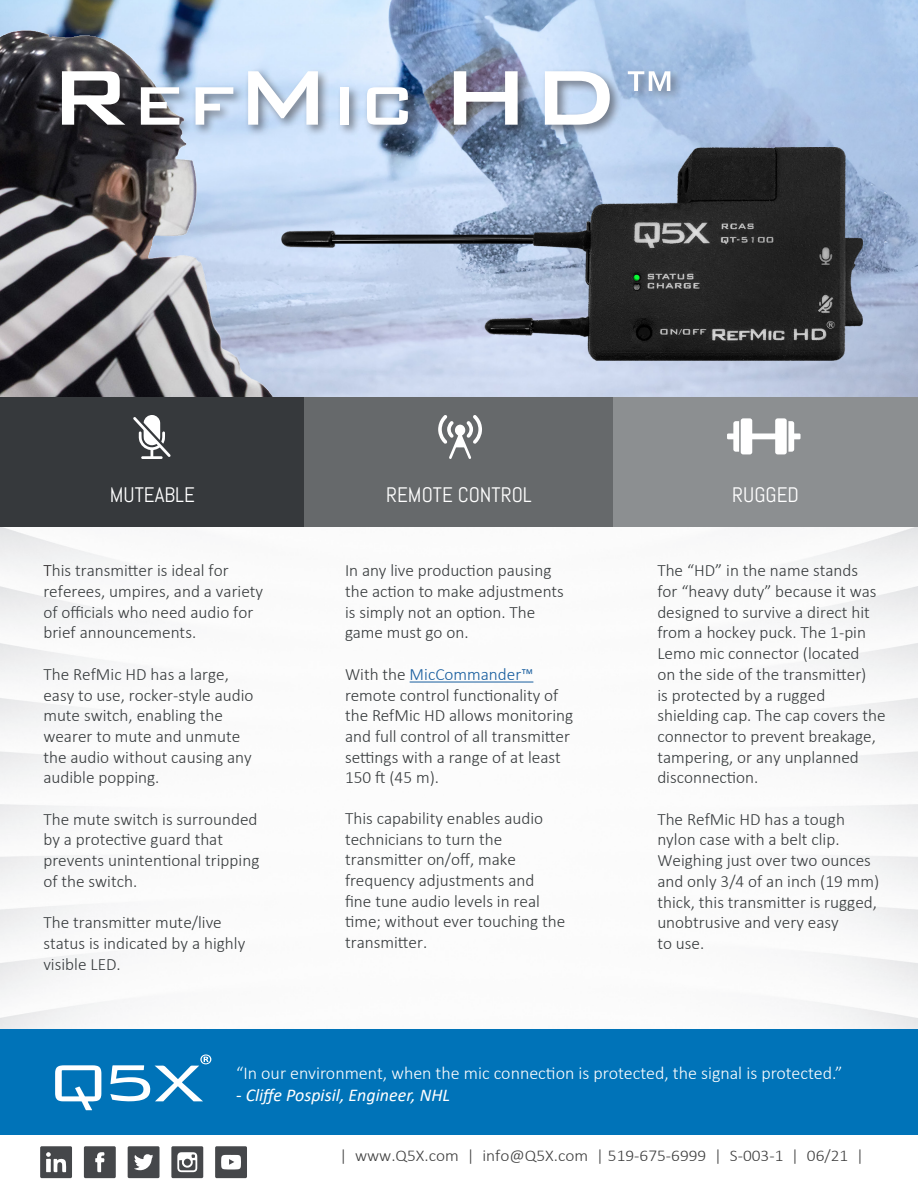
<style>
.page{position:relative;width:918px;height:1188px;background:#fff}
.page>*{position:absolute;margin:0;border:0;box-sizing:border-box;transform-origin:0 0}
.t1{font:500 103.5px "Bank Gothic BT";color:#fff}
.white_titles{font:21px "Abel";color:#fff}
.t2{font:300 18px "Calibri";color:#fff}
.t3{font:italic 18px "Calibri";color:#fff}
.Pa0{font:300 17.25px/20.7px "Calibri";color:#363a3c}
.Bodytext_10px_Center{font:300 16.5px "Calibri";color:#3f3f3f;scale:1.05 1}
.s1{font-size:72.45px}
.s2{font-size:75px}
.s3{color:#231f20}
.s4{color:#175d9e}
</style>
<div class="page">
<img style="left:0;top:0;width:918px;height:397px">
<div style="left:0;top:1029px;width:918px;height:106px;background:#0073b8"></div>
<svg style="left:55px;top:1065px;width:46px;height:45px"></svg>
<svg style="left:110px;top:1054px;width:101px;height:47px"></svg>
<div style="left:0;top:397px;width:305px;height:130px;background:#36393c"></div>
<div style="left:613px;top:397px;width:305px;height:130px;background:#8c8f91"></div>
<svg style="left:727px;top:418px;width:74px;height:36px"></svg>
<div style="left:305px;top:397px;width:308px;height:130px;background:#66696b"></div>
<svg style="left:438px;top:415px;width:44px;height:44px"></svg>
<svg style="left:133px;top:415px;width:38px;height:44px"></svg>
<hr style="left:410px;top:682px;width:123px;height:1px;background:#175d9e">
<img style="left:281px;top:148px;width:581px;height:212px">
<div style="left:58px;top:68px;width:625px;height:69px;background:#231f20;opacity:.5"></div>
<div style="left:84px;top:1146px;width:32px;height:32px;background:#45474a;border-radius:2px"></div>
<svg style="left:95px;top:1152px;width:9px;height:20px"></svg>
<div style="left:128px;top:1146px;width:32px;height:32px;background:#45474a;border-radius:2px"></div>
<svg style="left:134px;top:1154px;width:19px;height:17px"></svg>
<div style="left:215px;top:1146px;width:32px;height:32px;background:#45474a;border-radius:2px"></div>
<svg style="left:221px;top:1155px;width:20px;height:15px"></svg>
<div style="left:171px;top:1146px;width:32px;height:32px;background:#45474a;border-radius:2px"></div>
<svg style="left:177px;top:1152px;width:20px;height:20px"></svg>
<div style="left:40px;top:1146px;width:32px;height:32px;background:#45474a;border-radius:2px"></div>
<svg style="left:46px;top:1152px;width:20px;height:20px"></svg>
<p class="t1" style="left:48px;top:41px;width:635px">R<span class="s1">ef</span>M<span class="s1">ic</span> HD<span class="s2">™</span></p>
<p class="white_titles" style="left:110px;top:482px;width:87px">MUTEABLE</p>
<p class="white_titles" style="left:386px;top:482px;width:147px">REMOTE CONTROL</p>
<p class="white_titles" style="left:732px;top:482px;width:68px">RUGGED</p>
<p class="Pa0" style="left:43px;top:560px;width:221px"><span class="s3">T</span>his transmitter is ideal for referees, umpires, and a variety of officials who need audio for brief announcements.</p>
<p class="Pa0" style="left:43px;top:664px;width:187px">The RefMic HD has a large,</p>
<p class="Pa0" style="left:43px;top:684px;width:212px">easy to use, rocker-style audio mute switch, enabling the wearer to mute and unmute the audio without causing any audible popping.</p>
<p class="Pa0" style="left:43px;top:808px;width:218px">The mute switch is surrounded by a protective guard that prevents unintentional tripping of the switch.</p>
<p class="Pa0" style="left:43px;top:912px;width:180px">The transmitter mute/live</p>
<p class="Pa0" style="left:43px;top:933px;width:203px">status is indicated by a highly visible LED.</p>
<p class="Pa0" style="left:345px;top:560px;width:220px">In any live production pausing the action to make adjustments is simply not an option. The game must go on.</p>
<p class="Pa0" style="left:345px;top:664px;width:230px">With the <span class="s4">MicCommander™ </span>remote control functionality of the RefMic HD allows monitoring and full control of all transmitter settings with a range of at least<br>150 ft (45 m).</p>
<p class="Pa0" style="left:345px;top:808px;width:200px">This capability enables audio technicians to turn the transmitter on/off, make</p>
<p class="Pa0" style="left:345px;top:870px;width:222px">frequency adjustments and<br>fine tune audio levels in real time; without ever touching the transmitter.</p>
<p class="Pa0" style="left:657px;top:560px;width:230px">The “HD” in the name stands<br>for “heavy duty” because it was designed to survive a direct hit from a hockey puck. The 1-pin<br>Lemo mic connector (located<br>on the side of the transmitter)<br>is protected by a rugged shielding cap. The cap covers the connector to prevent breakage, tampering, or any unplanned disconnection.</p>
<p class="Pa0" style="left:657px;top:808px;width:223px">The RefMic HD has a tough nylon case with a belt clip.<br>Weighing just over two ounces and only 3/4 of an inch (19 mm) thick, this transmitter is rugged, unobtrusive and very easy</p>
<p class="Pa0" style="left:657px;top:933px;width:48px">to use.</p>
<p class="t2" style="left:236px;top:1062px;width:608px">“In our environment, when the mic connection is protected, the signal is protected.”</p>
<p class="t3" style="left:236px;top:1082px;width:216px">- Cliffe Pospisil, Engineer, NHL</p>
<p class="Bodytext_10px_Center" style="left:339px;top:1146px;width:501px">| www.Q5X.com | info@Q5X.com | 519-675-6999 | S-003-1 | 06/21 |</p>
</div>
